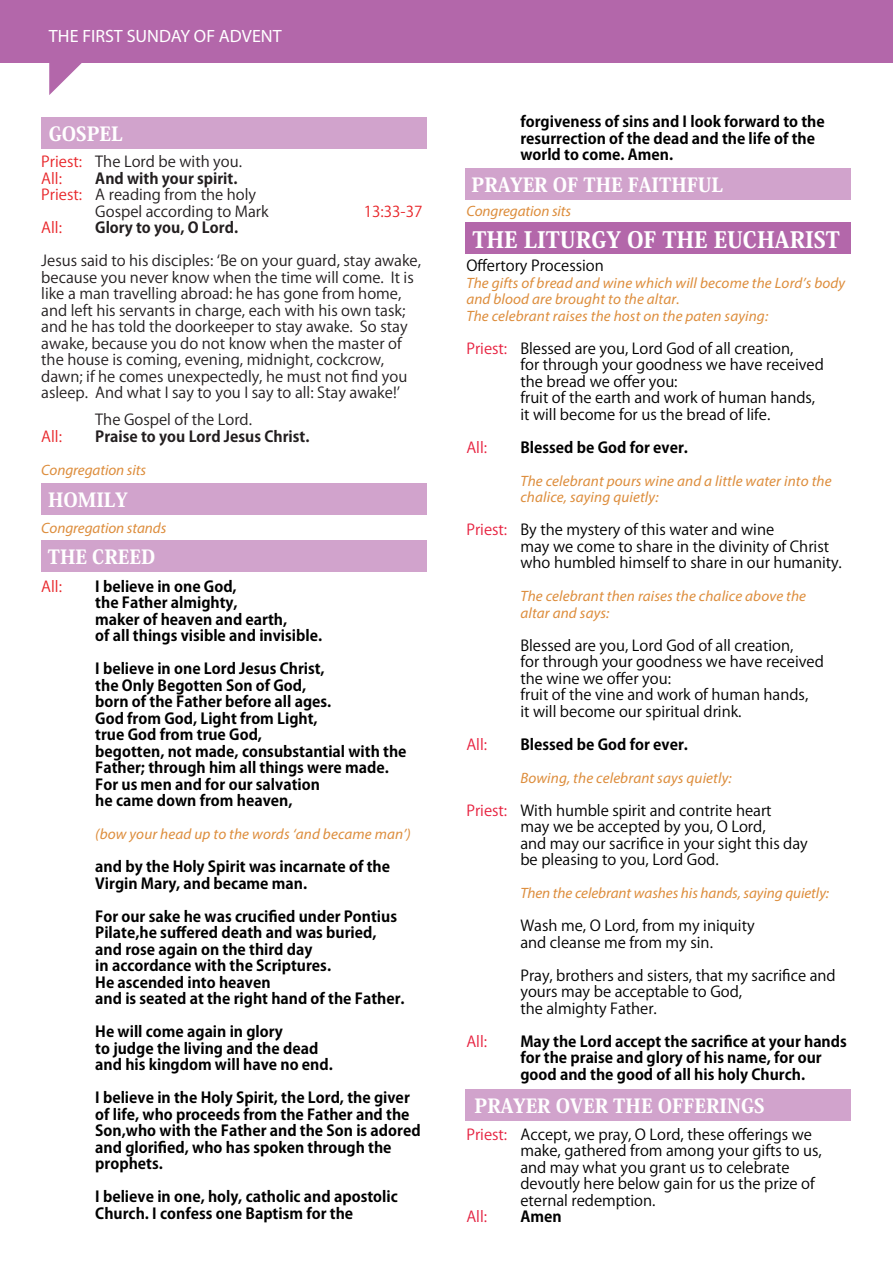
<style>
.page{position:relative;width:893px;height:1263px;background:#fff}
.page>*{position:absolute;margin:0;border:0;box-sizing:border-box;transform-origin:0 0}
.t1{font:800 22.35px "Koz Min Pro";color:#fff}
.t2{font:800 19.35px "Koz Min Pro";color:#fff}
.t3{font:17.85px "Myriad Pro";color:#fff}
.t4{font:700 15px/16.5px "Koz Go Pro";color:#000}
.t5{font:15px/16.5px "Koz Go Pro";color:#000}
.t6{font:15px/16.5px "Koz Go Pro";color:#231f20}
.t7{font:italic 15px/16.5px "Myriad Pro";letter-spacing:.01em;color:#dd8d3c}
.t8{font:700 15px "Koz Go Pro";color:#231f20}
.t9{font:15px "Koz Go Pro";color:#e8262a}
.t10{font:15px "Koz Go Pro";color:#e7213f}
.t11{font:15px "Koz Go Pro";color:#e92428}
.t12{font:15px "Koz Go Pro";color:#e32241}
.s1{color:#e8262a}
.s2{color:#e7213f}
.s3{color:#e52140}
</style>
<div class="page">
<div style="left:41px;top:483px;width:386px;height:32px;background:#d1a3cc"></div>
<div style="left:465px;top:168px;width:385px;height:32px;background:#d1a3cc"></div>
<div style="left:465px;top:222px;width:385px;height:32px;background:#b367aa"></div>
<div style="left:465px;top:1089px;width:385px;height:32px;background:#d1a3cc"></div>
<div style="left:41px;top:117px;width:386px;height:32px;background:#d1a3cc"></div>
<div style="left:0;top:0;width:893px;height:62px;background:#b367aa"></div>
<svg style="left:49px;top:62px;width:39px;height:33px"></svg>
<div style="left:41px;top:540px;width:386px;height:32px;background:#d1a3cc"></div>
<p class="t3" style="left:49px;top:25px;width:234px">THE FIRST SUNDAY OF ADVENT</p>
<p class="t2" style="left:49px;top:120px;width:76px">GOSPEL</p>
<p class="t6" style="left:41px;top:154px;width:202px"><span class="s1">Priest:</span> The Lord be with you.<br><span class="s1">All:</span></p>
<p class="t8" style="left:95px;top:168px;width:144px">And with your spirit.</p>
<p class="t6" style="left:41px;top:187px;width:216px"><span class="s1">Priest:</span> A reading from the holy</p>
<p class="t6" style="left:95px;top:203px;width:175px">Gospel according to Mark</p>
<p class="t9" style="left:364px;top:201px;width:60px">13:33-37</p>
<p class="t11" style="left:41px;top:218px;width:22px">All:</p>
<p class="t8" style="left:95px;top:218px;width:144px">Glory to you, O Lord.</p>
<p class="t6" style="left:41px;top:253px;width:381px">Jesus said to his disciples: ʻBe on your guard, stay awake, because you never know when the time will come. It is like a man travelling abroad: he has gone from home, and left his servants in charge, each with his own task; and he has told the doorkeeper to stay awake. So stay awake, because you do not know when the master of the house is coming, evening, midnight, cockcrow, dawn; if he comes unexpectedly, he must not find you asleep. And what I say to you I say to all: Stay awake!ʼ</p>
<p class="t6" style="left:95px;top:412px;width:158px">The Gospel of the Lord.</p>
<p class="t9" style="left:41px;top:426px;width:22px">All:</p>
<p class="t8" style="left:95px;top:426px;width:216px">Praise to you Lord Jesus Christ.</p>
<p class="t7" style="left:41px;top:461px;width:106px">Congregation sits</p>
<p class="t2" style="left:48px;top:486px;width:81px">HOMILY</p>
<p class="t7" style="left:41px;top:519px;width:127px">Congregation stands</p>
<p class="t2" style="left:48px;top:542px;width:109px">THE CREED</p>
<p class="t9" style="left:41px;top:576px;width:22px">All:</p>
<p class="t4" style="left:95px;top:579px;width:228px">I believe in one God,<br>the Father almighty,<br>maker of heaven and earth,<br>of all things visible and invisible.</p>
<p class="t4" style="left:95px;top:661px;width:313px">I believe in one Lord Jesus Christ,<br>the Only Begotten Son of God,<br>born of the Father before all ages.<br>God from God, Light from Light,<br>true God from true God,<br>begotten, not made, consubstantial with the<br>Father; through him all things were made.<br>For us men and for our salvation<br>he came down from heaven,</p>
<p class="t7" style="left:95px;top:825px;width:317px">(bow your head up to the words ‘and became man’)</p>
<p class="t4" style="left:95px;top:859px;width:296px">and by the Holy Spirit was incarnate of the<br>Virgin Mary, and became man.</p>
<p class="t4" style="left:95px;top:909px;width:311px">For our sake he was crucified under Pontius Pilate,he suffered death and was buried, and rose again on the third day<br>in accordance with the Scriptures.<br>He ascended into heaven<br>and is seated at the right hand of the Father.</p>
<p class="t4" style="left:95px;top:1024px;width:239px">He will come again in glory<br>to judge the living and the dead and his kingdom will have no end.</p>
<p class="t4" style="left:95px;top:1090px;width:327px">I believe in the Holy Spirit, the Lord, the giver of life, who proceeds from the Father and the Son,who with the Father and the Son is adored and glorified, who has spoken through the prophets.</p>
<p class="t4" style="left:95px;top:1189px;width:304px">I believe in one, holy, catholic and apostolic<br>Church. I confess one Baptism for the</p>
<p class="t4" style="left:520px;top:114px;width:306px">forgiveness of sins and I look forward to the resurrection of the dead and the life of the world to come. Amen.</p>
<p class="t2" style="left:472px;top:171px;width:253px">PRAYER OF THE FAITHFUL</p>
<h1 class="t1" style="left:472px;top:223px;width:369px">THE LITURGY OF THE EUCHARIST</h1>
<p class="t7" style="left:466px;top:202px;width:106px">Congregation sits</p>
<p class="t5" style="left:466px;top:258px;width:139px">Offertory Procession</p>
<p class="t7" style="left:466px;top:274px;width:380px">The gifts of bread and wine which will become the Lord’s body and blood are brought to the altar.<br>The celebrant raises the host on the paten saying:</p>
<p class="t5" style="left:520px;top:340px;width:305px;text-indent:-54px"><span class="s2">Priest:</span> Blessed are you, Lord God of all creation,<br>for through your goodness we have received the bread we offer you:<br>fruit of the earth and work of human hands, it will become for us the bread of life.</p>
<p class="t10" style="left:466px;top:438px;width:22px">All:</p>
<p class="t4" style="left:520px;top:440px;width:169px">Blessed be God for ever.</p>
<p class="t7" style="left:520px;top:472px;width:313px">The celebrant pours wine and a little water into the chalice, saying quietly:</p>
<p class="t5" style="left:520px;top:522px;width:323px;text-indent:-54px"><span class="s2">Priest:</span> By the mystery of this water and wine<br>may we come to share in the divinity of Christ who humbled himself to share in our humanity.</p>
<p class="t7" style="left:520px;top:588px;width:287px">The celebrant then raises the chalice above the altar and says:</p>
<p class="t5" style="left:520px;top:637px;width:305px">Blessed are you, Lord God of all creation,<br>for through your goodness we have received the wine we offer you:<br>fruit of the vine and work of human hands,<br>it will become our spiritual drink.</p>
<p class="t10" style="left:466px;top:735px;width:22px">All:</p>
<p class="t4" style="left:520px;top:737px;width:169px">Blessed be God for ever.</p>
<p class="t7" style="left:520px;top:769px;width:213px">Bowing, the celebrant says quietly:</p>
<p class="t5" style="left:520px;top:802px;width:289px;text-indent:-54px"><span class="s2">Priest:</span> With humble spirit and contrite heart<br>may we be accepted by you, O Lord,<br>and may our sacrifice in your sight this day be pleasing to you, Lord God.</p>
<p class="t7" style="left:520px;top:885px;width:310px">Then the celebrant washes his hands, saying quietly:</p>
<p class="t5" style="left:520px;top:918px;width:236px">Wash me, O Lord, from my iniquity and cleanse me from my sin.</p>
<p class="t5" style="left:520px;top:967px;width:317px">Pray, brothers and sisters, that my sacrifice and yours may be acceptable to God,<br>the almighty Father.</p>
<p class="t10" style="left:466px;top:1032px;width:22px">All:</p>
<p class="t4" style="left:520px;top:1034px;width:328px">May the Lord accept the sacrifice at your hands for the praise and glory of his name, for our good and the good of all his holy Church.</p>
<p class="t2" style="left:475px;top:1091px;width:291px">PRAYER OVER THE OFFERINGS</p>
<p class="t5" style="left:520px;top:1126px;width:303px;text-indent:-54px"><span class="s3">Priest:</span> Accept, we pray, O Lord, these offerings we make, gathered from among your gifts to us, and may what you grant us to celebrate devoutly here below gain for us the prize of eternal redemption.</p>
<p class="t12" style="left:466px;top:1207px;width:22px">All:</p>
<p class="t4" style="left:520px;top:1209px;width:43px">Amen</p>
</div>
